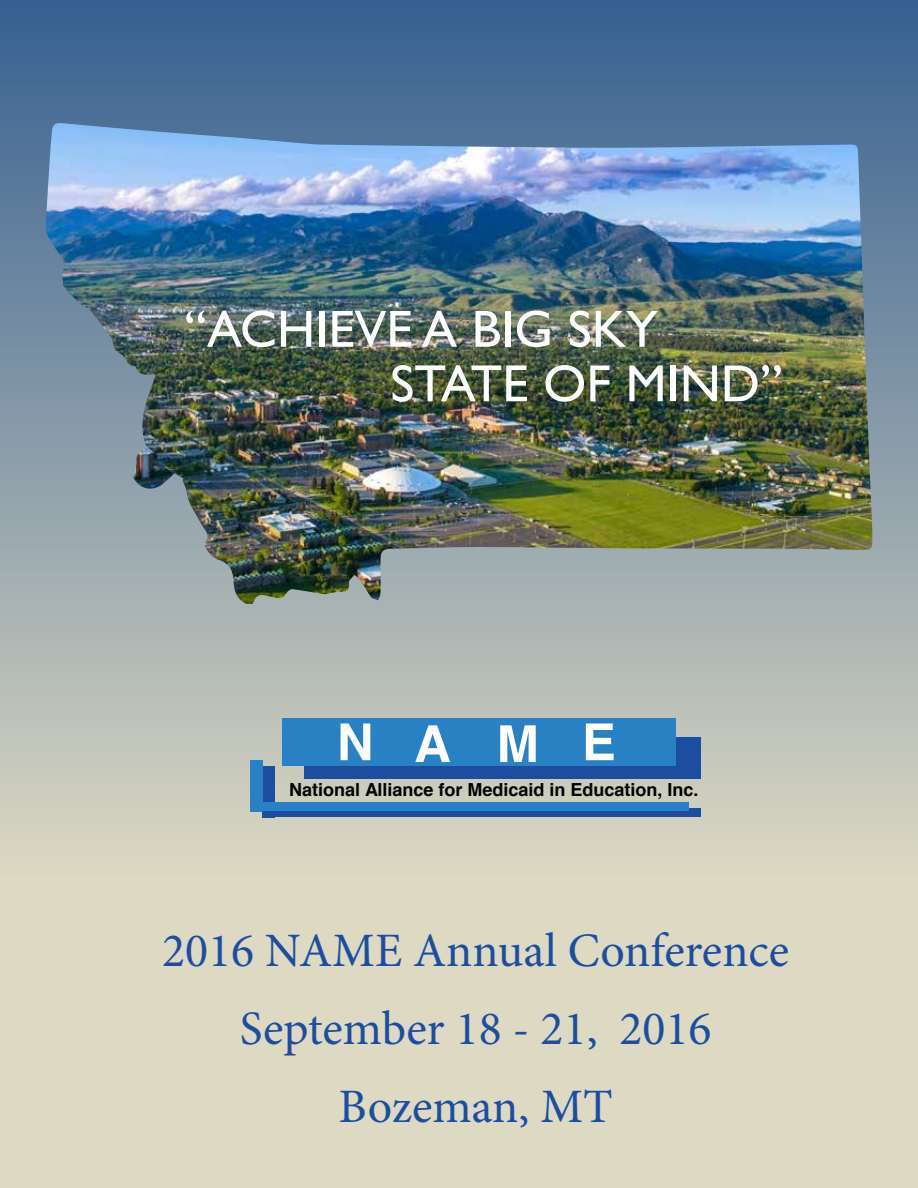
<style>
.page{position:relative;width:918px;height:1188px;background:#fff}
.page>*{position:absolute;margin:0;border:0;box-sizing:border-box;transform-origin:0 0}
.t1{font:52.5px/54.6px "Gill Sans";color:#fff}
.t2{font:48px/78px "Minion Pro";color:#1c4da1;text-align:center}
.t3{font:700 18px "Helvetica";color:#000}
</style>
<div class="page">
<div style="left:0;top:0;width:918px;height:884px;background:linear-gradient(to bottom,#366090,#ddd9c3)"></div>
<img style="left:46px;top:123px;width:826px;height:481px">
<div style="left:0;top:884px;width:918px;height:304px;background:#ddd9c3"></div>
<div style="left:262px;top:766px;width:12px;height:51px;background:#1c4da1"></div>
<div style="left:251px;top:760px;width:12px;height:51px;background:#2981c4"></div>
<div style="left:274px;top:808px;width:427px;height:9px;background:#1c4da1"></div>
<div style="left:263px;top:802px;width:426px;height:9px;background:#2981c4"></div>
<div style="left:304px;top:737px;width:397px;height:42px;background:#1c4da1"></div>
<div style="left:282px;top:718px;width:393px;height:48px;background:#2981c4"></div>
<svg style="left:341px;top:724px;width:29px;height:36px"></svg>
<svg style="left:415px;top:725px;width:35px;height:37px"></svg>
<svg style="left:500px;top:725px;width:36px;height:37px"></svg>
<svg style="left:586px;top:724px;width:28px;height:36px"></svg>
<p class="t1" style="left:390px;top:301px;width:394px;text-indent:-206px">“ACHIEVE A BIG SKY<br>STATE OF MIND”</p>
<p class="t3" style="left:289px;top:775px;width:411px">National Alliance for Medicaid in Education, Inc.</p>
<p class="t2" style="left:162px;top:912px;width:628px">2016 NAME Annual Conference<br>September 18 - 21, 2016<br>Bozeman, MT</p>
</div>
